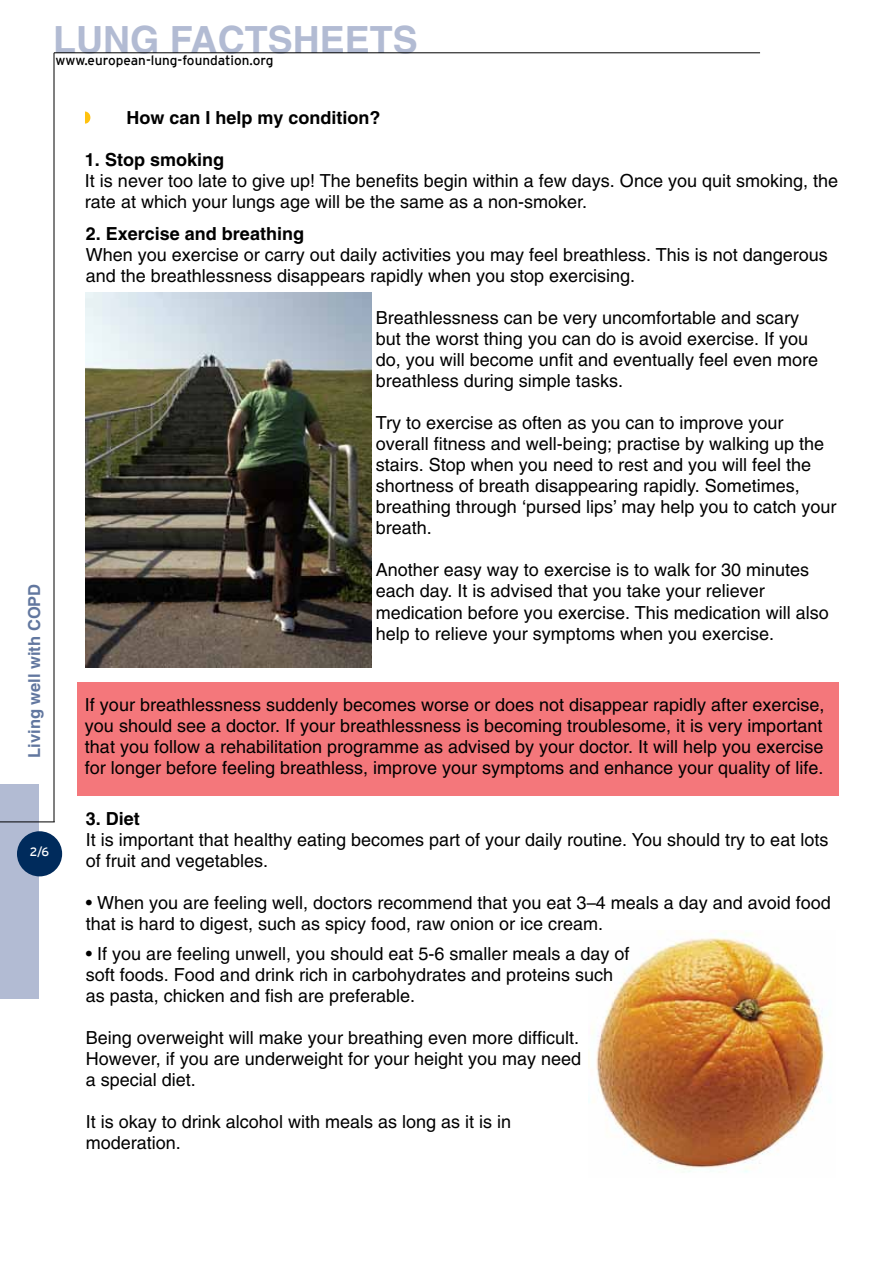
<style>
.page{position:relative;width:893px;height:1263px;background:#fff}
.page>*{position:absolute;margin:0;border:0;box-sizing:border-box;transform-origin:0 0}
.t1{font:700 37.5px "Helvetica";color:#b2bbd3}
.t2{font:18px/21px "Helvetica";color:#000}
.t3{font:700 18px "Helvetica";color:#000}
.t4{font:700 16.5px "Helvetica";color:#62779f}
.t5{font:13.5px "Interstate";color:#000}
.t6{font:12px "Interstate";color:#fff}
</style>
<div class="page">
<div style="left:77px;top:683px;width:762px;height:113px;background:#f4777b"></div>
<img style="left:592px;top:934px;width:236px;height:239px">
<img style="left:86px;top:292px;width:285px;height:375px">
<svg style="left:85px;top:112px;width:5px;height:12px"></svg>
<div style="left:0;top:785px;width:38px;height:214px;background:#b2bbd3"></div>
<div style="left:17px;top:831px;width:45px;height:45px;background:#002b5c;border-radius:50%"></div>
<hr style="left:54px;top:53px;width:1px;height:769px;background:#000">
<hr style="left:54px;top:52px;width:706px;height:1px;background:#000">
<hr style="left:0;top:821px;width:55px;height:1px;background:#000">
<h1 class="t1" style="left:53px;top:17px;width:366px">LUNG FACTSHEETS</h1>
<p class="t5" style="left:56px;top:53px;width:219px">www.european-lung-foundation.org</p>
<p class="t4" style="left:24px;top:758px;width:176px;rotate:-90deg">Living well with COPD</p>
<p class="t6" style="left:30px;top:845px;width:21px">2/6</p>
<p class="t3" style="left:126px;top:107px;width:256px">How can I help my condition?</p>
<p class="t3" style="left:85px;top:149px;width:141px">1. Stop smoking</p>
<p class="t2" style="left:85px;top:170px;width:755px">It is never too late to give up! The benefits begin within a few days. Once you quit smoking, the rate at which your lungs age will be the same as a non-smoker.</p>
<p class="t3" style="left:86px;top:223px;width:220px">2. Exercise and breathing</p>
<p class="t2" style="left:86px;top:245px;width:743px">When you exercise or carry out daily activities you may feel breathless. This is not dangerous and the breathlessness disappears rapidly when you stop exercising.</p>
<p class="t2" style="left:376px;top:308px;width:444px">Breathlessness can be very uncomfortable and scary but the worst thing you can do is avoid exercise. If you do, you will become unfit and eventually feel even more breathless during simple tasks.</p>
<p class="t2" style="left:376px;top:413px;width:462px">Try to exercise as often as you can to improve your overall fitness and well-being; practise by walking up the stairs. Stop when you need to rest and you will feel the shortness of breath disappearing rapidly. Sometimes, breathing through ‘pursed lips’ may help you to catch your breath.</p>
<p class="t2" style="left:376px;top:560px;width:454px">Another easy way to exercise is to walk for 30 minutes each day. It is advised that you take your reliever medication before you exercise. This medication will also help to relieve your symptoms when you exercise.</p>
<p class="t2" style="left:85px;top:694px;width:741px;text-align:justify">If your breathlessness suddenly becomes worse or does not disappear rapidly after exercise, you should see a doctor. If your breathlessness is becoming troublesome, it is very important that you follow a rehabilitation programme as advised by your doctor. It will help you exercise for longer before feeling breathless, improve your symptoms and enhance your quality of life.</p>
<p class="t3" style="left:86px;top:808px;width:56px">3. Diet</p>
<p class="t2" style="left:86px;top:829px;width:744px">It is important that healthy eating becomes part of your daily routine. You should try to eat lots of fruit and vegetables.</p>
<p class="t2" style="left:86px;top:892px;width:746px">• When you are feeling well, doctors recommend that you eat 3–4 meals a day and avoid food that is hard to digest, such as spicy food, raw onion or ice cream.</p>
<p class="t2" style="left:86px;top:943px;width:545px">• If you are feeling unwell, you should eat 5-6 smaller meals a day of soft foods. Food and drink rich in carbohydrates and proteins such as pasta, chicken and fish are preferable.</p>
<p class="t2" style="left:86px;top:1027px;width:497px;text-align:justify">Being overweight will make your breathing even more difficult.<br>However, if you are underweight for your height you may need a special diet.</p>
<p class="t2" style="left:86px;top:1111px;width:427px">It is okay to drink alcohol with meals as long as it is in moderation.</p>
</div>
